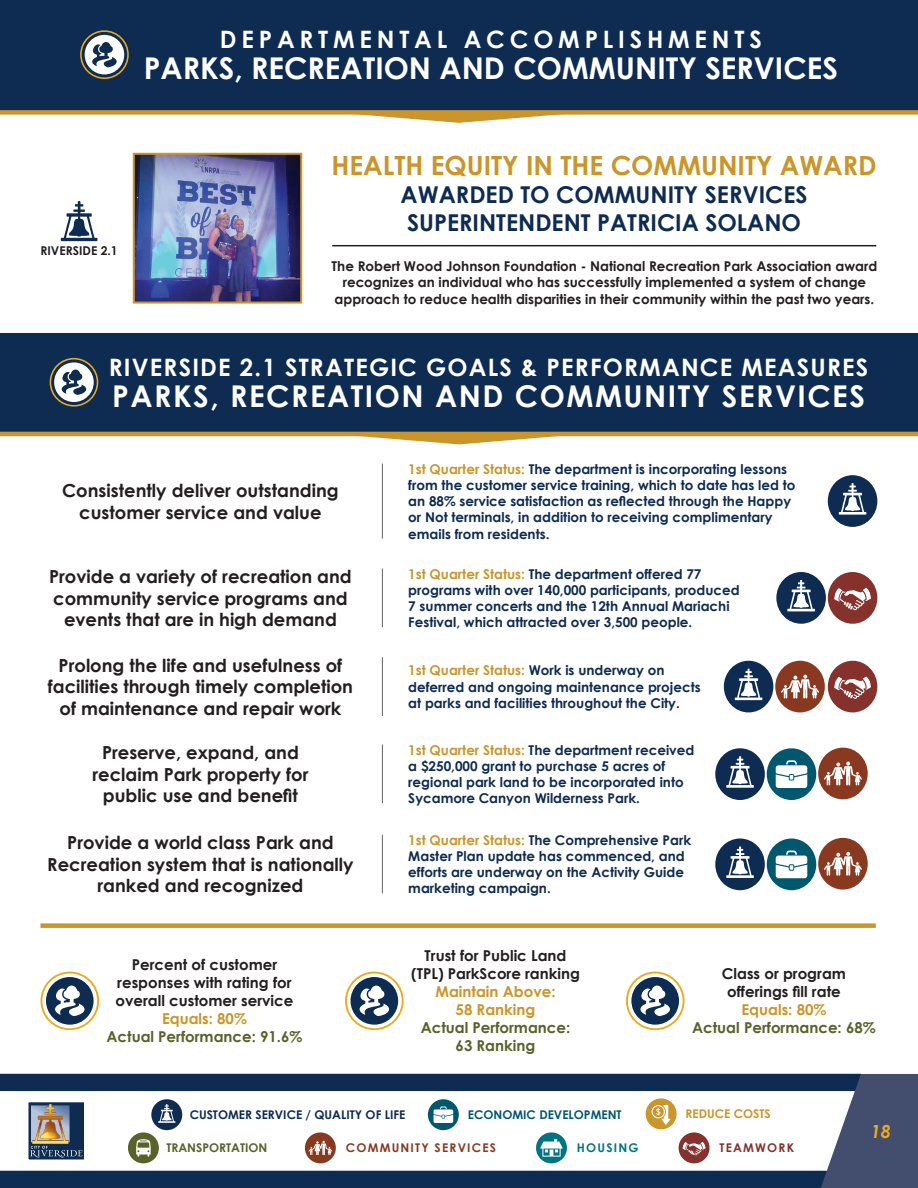
<style>
.page{position:relative;width:918px;height:1188px;background:#fff}
.page>*{position:absolute;margin:0;border:0;box-sizing:border-box;transform-origin:0 0}
.t1{font:700 30px "Century Gothic";color:#fff}
.t2{font:700 30px "Century Gothic";letter-spacing:.05em;color:#fff}
.t3{font:700 26.4px "Century Gothic";color:#ca952a}
.t4{font:700 24px "Century Gothic";letter-spacing:.05em;color:#fff}
.t5{font:700 24px "Century Gothic";letter-spacing:.2em;color:#fff}
.t6{font:700 23.25px/27.9px "Century Gothic";color:#0e2b51}
.t7{font:700 18px/21.6px "Century Gothic";color:#231f20;text-align:center}
.t8{font:italic 700 18px "Century Gothic";color:#ecaa1f}
.t9{font:700 15px/18px "Century Gothic";color:#231f20;text-align:center}
.t10{font:700 15px/18px "Century Gothic";color:#59622a;text-align:center}
.t11{font:700 15px/18px "Century Gothic";color:#ca952a;text-align:center}
.t12{font:700 13.5px/16.2px "Century Gothic";color:#0e2b51}
.t13{font:700 13.5px/16.2px "Century Gothic";color:#231f20;text-align:center}
.t14{font:700 12.15px "Century Gothic";color:#231f20}
.t15{font:700 12px "Century Gothic";color:#0e2b51}
.t16{font:700 12px "Century Gothic";color:#00586f}
.t17{font:700 12px "Century Gothic";letter-spacing:.1em;color:#88391f}
.t18{font:700 12px "Century Gothic";color:#59622a}
.t19{font:700 12px "Century Gothic";color:#ca952a}
.t20{font:700 12px "Century Gothic";letter-spacing:.1em;color:#85312c}
.t21{font:700 12px "Century Gothic";letter-spacing:.1em;color:#007481}
.s1{color:#ca952a}
</style>
<div class="page">
<div style="left:810px;top:1074px;width:108px;height:114px;background:#434d6e"></div>
<div style="left:0;top:1074px;width:861px;height:114px;background:#0e2b51"></div>
<svg style="left:0;top:1091px;width:855px;height:80px"></svg>
<svg style="left:26px;top:1100px;width:61px;height:62px;background:#7b8088"></svg>
<svg style="left:305px;top:1132px;width:31px;height:31px"></svg>
<svg style="left:536px;top:1132px;width:31px;height:31px"></svg>
<svg style="left:646px;top:1098px;width:64px;height:65px"></svg>
<svg style="left:428px;top:1099px;width:31px;height:31px"></svg>
<svg style="left:128px;top:1099px;width:54px;height:64px"></svg>
<div style="left:0;top:0;width:918px;height:113px;background:#0e2b51"></div>
<svg style="left:366px;top:115px;width:186px;height:8px"></svg>
<div style="left:0;top:110px;width:918px;height:5px;background:#ca952a"></div>
<div style="left:0;top:334px;width:918px;height:101px;background:#0e2b51"></div>
<svg style="left:342px;top:436px;width:234px;height:8px"></svg>
<hr style="left:0;top:432px;width:918px;height:4px;background:#ca952a">
<img style="left:136px;top:156px;width:163px;height:145px">
<div style="left:133px;top:153px;width:169px;height:151px;border:2px solid #ca952a"></div>
<svg style="left:61px;top:201px;width:37px;height:40px"></svg>
<hr style="left:332px;top:245px;width:544px;height:1px;background:#231f20">
<svg style="left:715px;top:748px;width:153px;height:52px"></svg>
<hr style="left:382px;top:744px;width:1px;height:59px;background:#636366">
<svg style="left:724px;top:661px;width:153px;height:51px"></svg>
<hr style="left:382px;top:657px;width:1px;height:59px;background:#636366">
<svg style="left:715px;top:838px;width:153px;height:52px"></svg>
<hr style="left:382px;top:835px;width:1px;height:58px;background:#636366">
<hr style="left:382px;top:569px;width:1px;height:58px;background:#636366">
<svg style="left:776px;top:572px;width:101px;height:52px"></svg>
<svg style="left:828px;top:475px;width:49px;height:52px"></svg>
<hr style="left:382px;top:464px;width:1px;height:75px;background:#636366">
<div style="left:40px;top:923px;width:836px;height:5px;background:#ca952a"></div>
<div style="left:46px;top:977px;width:48px;height:48px;background:#0e2b51;border-radius:50%"></div>
<svg style="left:55px;top:986px;width:30px;height:30px"></svg>
<div style="left:41px;top:972px;width:58px;height:58px;border:2px solid #ecaa1f;border-radius:50%"></div>
<div style="left:351px;top:977px;width:47px;height:48px;background:#0e2b51;border-radius:50%"></div>
<svg style="left:360px;top:986px;width:29px;height:30px"></svg>
<div style="left:345px;top:972px;width:59px;height:58px;border:2px solid #ecaa1f;border-radius:50%"></div>
<div style="left:631px;top:977px;width:48px;height:48px;background:#0e2b51;border-radius:50%"></div>
<svg style="left:640px;top:986px;width:30px;height:30px"></svg>
<div style="left:626px;top:972px;width:59px;height:58px;border:2px solid #ecaa1f;border-radius:50%"></div>
<div style="left:85px;top:35px;width:39px;height:39px;background:#fff;border-radius:50%"></div>
<svg style="left:92px;top:42px;width:25px;height:25px"></svg>
<div style="left:80px;top:30px;width:49px;height:49px;border:2px solid #ecaa1f;border-radius:50%"></div>
<div style="left:54px;top:362px;width:40px;height:40px;background:#fff;border-radius:50%"></div>
<svg style="left:62px;top:370px;width:24px;height:25px"></svg>
<div style="left:50px;top:358px;width:48px;height:49px;border:2px solid #ecaa1f;border-radius:50%"></div>
<h3 class="t5" style="left:220px;top:21px;width:543px">DEPARTMENTAL ACCOMPLISHMENTS</h3>
<h1 class="t1" style="left:144px;top:45px;width:696px">PARKS, RECREATION AND COMMUNITY SERVICES</h1>
<p class="t14" style="left:40px;top:242px;width:79px">RIVERSIDE 2.1</p>
<h2 class="t3" style="left:331px;top:145px;width:547px">HEALTH EQUITY IN THE COMMUNITY AWARD</h2>
<h3 class="t6" style="left:401px;top:179px;width:408px">AWARDED TO COMMUNITY SERVICES<br>SUPERINTENDENT PATRICIA SOLANO</h3>
<p class="t13" style="left:332px;top:258px;width:547px">The Robert Wood Johnson Foundation - National Recreation Park Association award recognizes an individual who has successfully implemented a system of change approach to reduce health disparities in their community within the past two years.</p>
<h3 class="t4" style="left:109px;top:349px;width:761px">RIVERSIDE 2.1 STRATEGIC GOALS &amp; PERFORMANCE MEASURES</h3>
<h1 class="t2" style="left:112px;top:373px;width:754px">PARKS, RECREATION AND COMMUNITY SERVICES</h1>
<h3 class="t7" style="left:62px;top:479px;width:278px">Consistently deliver outstanding customer service and value</h3>
<p class="t12" style="left:408px;top:460px;width:389px"><span class="s1">1st Quarter Status:</span> The department is incorporating lessons from the customer service training, which to date has led to an 88% service satisfaction as reflected through the Happy or Not terminals, in addition to receiving complimentary emails from residents.</p>
<h3 class="t7" style="left:49px;top:565px;width:304px">Provide a variety of recreation and community service programs and events that are in high demand</h3>
<p class="t12" style="left:408px;top:565px;width:333px"><span class="s1">1st Quarter Status:</span> The department offered 77 programs with over 140,000 participants, produced 7 summer concerts and the 12th Annual Mariachi Festival, which attracted over 3,500 people.</p>
<h3 class="t7" style="left:48px;top:654px;width:307px">Prolong the life and usefulness of facilities through timely completion of maintenance and repair work</h3>
<p class="t12" style="left:408px;top:662px;width:294px"><span class="s1">1st Quarter Status:</span> Work is underway on deferred and ongoing maintenance projects at parks and facilities throughout the City.</p>
<h3 class="t7" style="left:92px;top:741px;width:217px">Preserve, expand, and reclaim Park property for public use and benefit</h3>
<p class="t12" style="left:408px;top:741px;width:288px"><span class="s1">1st Quarter Status:</span> The department received a $250,000 grant to purchase 5 acres of regional park land to be incorporated into Sycamore Canyon Wilderness Park.</p>
<h3 class="t7" style="left:47px;top:831px;width:308px">Provide a world class Park and<br>Recreation system that is nationally ranked and recognized</h3>
<p class="t12" style="left:408px;top:831px;width:284px"><span class="s1">1st Quarter Status:</span> The Comprehensive Park Master Plan update has commenced, and efforts are underway on the Activity Guide marketing campaign.</p>
<p class="t9" style="left:116px;top:955px;width:179px">Percent of customer responses with rating for overall customer service</p>
<p class="t11" style="left:162px;top:1009px;width:86px">Equals: 80%</p>
<p class="t10" style="left:107px;top:1027px;width:197px">Actual Performance: 91.6%</p>
<p class="t9" style="left:411px;top:946px;width:170px">Trust for Public Land (TPL) ParkScore ranking</p>
<p class="t11" style="left:436px;top:982px;width:121px">Maintain Above:<br>58 Ranking</p>
<p class="t10" style="left:421px;top:1018px;width:151px">Actual Performance:<br>63 Ranking</p>
<p class="t9" style="left:722px;top:964px;width:126px">Class or program offerings fill rate</p>
<p class="t11" style="left:741px;top:1000px;width:86px">Equals: 80%</p>
<p class="t10" style="left:692px;top:1018px;width:185px">Actual Performance: 68%</p>
<p class="t15" style="left:190px;top:1106px;width:217px">CUSTOMER SERVICE / QUALITY OF LIFE</p>
<p class="t16" style="left:468px;top:1106px;width:155px">ECONOMIC DEVELOPMENT</p>
<p class="t19" style="left:686px;top:1105px;width:87px">REDUCE COSTS</p>
<p class="t18" style="left:166px;top:1139px;width:103px">TRANSPORTATION</p>
<p class="t17" style="left:346px;top:1139px;width:152px">COMMUNITY SERVICES</p>
<p class="t21" style="left:577px;top:1139px;width:63px">HOUSING</p>
<p class="t20" style="left:720px;top:1139px;width:76px">TEAMWORK</p>
<h3 class="t8" style="left:871px;top:1117px;width:22px">18</h3>
</div>
